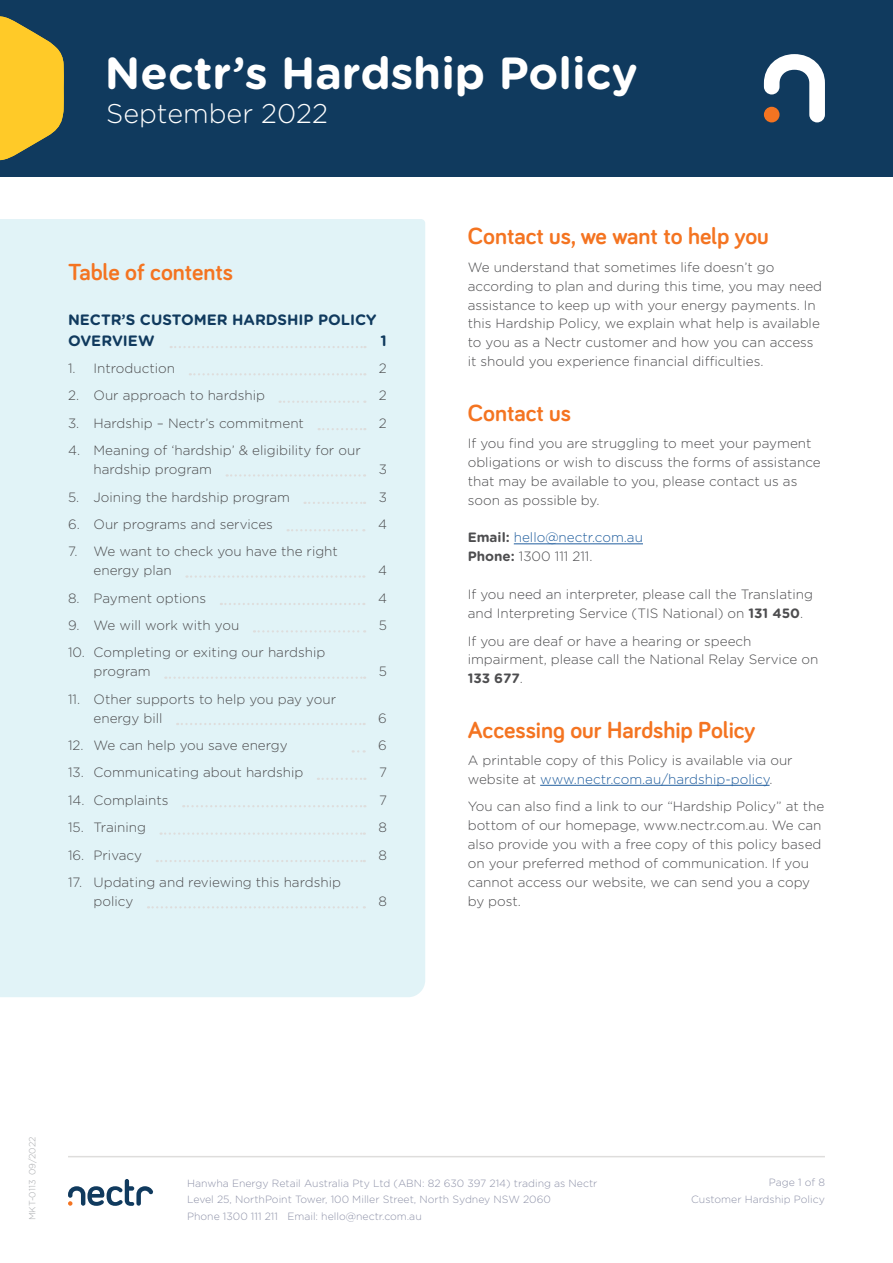
<style>
.page{position:relative;width:893px;height:1263px;background:#fff}
.page>*{position:absolute;margin:0;border:0;box-sizing:border-box;transform-origin:0 0}
.t1{font:700 45px "Gotham Rounded";color:#fff}
.t2{font:300 27px "Gotham Rounded";color:#fff}
.t3{font:700 24px "Bariol";color:#f47421}
.t4{font:700 15px/21px "Gotham Rounded";color:#103a5e}
.t5{font:300 13.5px/18.9px "Gotham Rounded";color:#4d4d4f}
.t6{font:300 13.5px/18.9px "Gotham Rounded";color:#215e9e}
.t7{font:300 10.5px/16.5px "Gotham Rounded";color:#8e92a8}
.t8{font:300 9px "Gotham Rounded";color:#a7a9ac}
.s1{font-weight:700;color:#4d4d4f}
.s2{color:#4d4d4f}
.s3{font-weight:700}
.s4{color:#215e9e}
</style>
<div class="page">
<hr style="left:68px;top:1156px;width:757px;height:1px;background:#dedddc">
<svg style="left:68px;top:1179px;width:85px;height:27px"></svg>
<div style="left:0;top:0;width:893px;height:177px;background:#103a5e"></div>
<svg style="left:764px;top:54px;width:61px;height:68px"></svg>
<div style="left:764px;top:107px;width:15px;height:15px;background:#f47421;border-radius:50%"></div>
<svg style="left:0;top:16px;width:64px;height:145px"></svg>
<hr style="left:514px;top:543px;width:129px;height:1px;background:#215e9e">
<hr style="left:540px;top:785px;width:230px;height:1px;background:#215e9e">
<div style="left:0;top:219px;width:425px;height:778px;background:#e1f3f7"></div>
<svg style="left:171px;top:346px;width:194px;height:2px"></svg>
<svg style="left:190px;top:373px;width:175px;height:2px"></svg>
<svg style="left:280px;top:401px;width:85px;height:2px"></svg>
<svg style="left:319px;top:428px;width:46px;height:2px"></svg>
<svg style="left:227px;top:474px;width:138px;height:3px"></svg>
<svg style="left:305px;top:502px;width:60px;height:2px"></svg>
<svg style="left:288px;top:529px;width:76px;height:2px"></svg>
<svg style="left:186px;top:575px;width:178px;height:3px"></svg>
<svg style="left:221px;top:603px;width:143px;height:2px"></svg>
<svg style="left:254px;top:630px;width:111px;height:2px"></svg>
<svg style="left:165px;top:676px;width:200px;height:3px"></svg>
<svg style="left:177px;top:723px;width:188px;height:2px"></svg>
<svg style="left:353px;top:750px;width:12px;height:2px"></svg>
<svg style="left:318px;top:778px;width:47px;height:2px"></svg>
<svg style="left:183px;top:805px;width:182px;height:2px"></svg>
<svg style="left:161px;top:832px;width:204px;height:3px"></svg>
<svg style="left:157px;top:860px;width:208px;height:2px"></svg>
<svg style="left:148px;top:906px;width:217px;height:2px"></svg>
<h1 class="t1" style="left:105px;top:40px;width:534px">Nectr’s Hardship Policy</h1>
<h2 class="t2" style="left:106px;top:95px;width:223px">September 2022</h2>
<h3 class="t3" style="left:68px;top:256px;width:167px">Table of contents</h3>
<p class="t4" style="left:68px;top:308px;width:310px">NECTR’S CUSTOMER HARDSHIP POLICY<br>OVERVIEW</p>
<p class="t4" style="left:381px;top:329px;width:8px">1</p>
<p class="t5" style="left:68px;top:358px;width:109px">1. Introduction</p>
<p class="t5" style="left:379px;top:358px;width:9px">2</p>
<p class="t5" style="left:68px;top:385px;width:198px">2. Our approach to hardship</p>
<p class="t5" style="left:379px;top:385px;width:9px">2</p>
<p class="t5" style="left:68px;top:413px;width:237px">3. Hardship – Nectr’s commitment</p>
<p class="t5" style="left:379px;top:413px;width:9px">2</p>
<p class="t5" style="left:94px;top:440px;width:269px;text-indent:-26px">4. Meaning of ‘hardship’ &amp; eligibility for our hardship program</p>
<p class="t5" style="left:379px;top:459px;width:10px">3</p>
<p class="t5" style="left:68px;top:487px;width:223px">5. Joining the hardship program</p>
<p class="t5" style="left:379px;top:487px;width:10px">3</p>
<p class="t5" style="left:68px;top:514px;width:206px">6. Our programs and services</p>
<p class="t5" style="left:378px;top:514px;width:10px">4</p>
<p class="t5" style="left:94px;top:541px;width:246px;text-indent:-26px">7. We want to check you have the right energy plan</p>
<p class="t5" style="left:378px;top:560px;width:10px">4</p>
<p class="t5" style="left:68px;top:588px;width:140px">8. Payment options</p>
<p class="t5" style="left:378px;top:588px;width:10px">4</p>
<p class="t5" style="left:68px;top:615px;width:173px">9. We will work with you</p>
<p class="t5" style="left:379px;top:615px;width:10px">5</p>
<p class="t5" style="left:94px;top:643px;width:233px;text-indent:-26px">10. Completing or exiting our hardship program</p>
<p class="t5" style="left:379px;top:661px;width:10px">5</p>
<p class="t5" style="left:94px;top:689px;width:244px;text-indent:-26px">11. Other supports to help you pay your energy bill</p>
<p class="t5" style="left:378px;top:708px;width:10px">6</p>
<p class="t5" style="left:68px;top:735px;width:221px">12. We can help you save energy</p>
<p class="t5" style="left:378px;top:735px;width:10px">6</p>
<p class="t5" style="left:68px;top:763px;width:237px">13. Communicating about hardship</p>
<p class="t5" style="left:379px;top:763px;width:9px">7</p>
<p class="t5" style="left:68px;top:790px;width:102px">14. Complaints</p>
<p class="t5" style="left:379px;top:790px;width:9px">7</p>
<p class="t5" style="left:68px;top:817px;width:79px">15. Training</p>
<p class="t5" style="left:378px;top:817px;width:10px">8</p>
<p class="t5" style="left:68px;top:845px;width:76px">16. Privacy</p>
<p class="t5" style="left:378px;top:845px;width:10px">8</p>
<p class="t5" style="left:94px;top:872px;width:249px;text-indent:-26px">17. Updating and reviewing this hardship policy</p>
<p class="t5" style="left:378px;top:891px;width:10px">8</p>
<h3 class="t3" style="left:468px;top:220px;width:303px">Contact us, we want to help you</h3>
<p class="t5" style="left:468px;top:257px;width:356px">We understand that sometimes life doesn’t go according to plan and during this time, you may need assistance to keep up with your energy payments. In this Hardship Policy, we explain what help is available to you as a Nectr customer and how you can access it should you experience financial difficulties.</p>
<h3 class="t3" style="left:468px;top:396px;width:105px">Contact us</h3>
<p class="t5" style="left:468px;top:433px;width:354px">If you find you are struggling to meet your payment obligations or wish to discuss the forms of assistance that may be available to you, please contact us as soon as possible by.</p>
<p class="t6" style="left:468px;top:528px;width:177px"><span class="s1">Email:</span> hello@nectr.com.au<br><span class="s1">Phone:</span> <span class="s2">1300 111 211.</span></p>
<p class="t5" style="left:468px;top:584px;width:347px">If you need an interpreter, please call the Translating and Interpreting Service (TIS National) on <span class="s3">131 450</span>.</p>
<p class="t5" style="left:468px;top:631px;width:352px">If you are deaf or have a hearing or speech impairment, please call the National Relay Service on<br><span class="s3">133 677</span>.</p>
<h3 class="t3" style="left:468px;top:713px;width:289px">Accessing our Hardship Policy</h3>
<p class="t5" style="left:468px;top:750px;width:326px">A printable copy of this Policy is available via our website at <span class="s4">www.nectr.com.au/hardship-policy</span>.</p>
<p class="t5" style="left:468px;top:796px;width:358px">You can also find a link to our “Hardship Policy” at the bottom of our homepage, www.nectr.com.au. We can also provide you with a free copy of this policy based on your preferred method of communication. If you cannot access our website, we can send you a copy by post.</p>
<p class="t8" style="left:26px;top:1220px;width:85px;rotate:-90deg">MKT-0113 09/2022</p>
<p class="t7" style="left:187px;top:1174px;width:412px">Hanwha Energy Retail Australia Pty Ltd (ABN: 82 630 397 214) trading as Nectr<br>Level 25, NorthPoint Tower, 100 Miller Street, North Sydney NSW 2060<br>Phone 1300 111 211 Email: hello@nectr.com.au</p>
<p class="t7" style="left:691px;top:1174px;width:135px;text-align:right">Page 1 of 8<br>Customer Hardship Policy</p>
</div>
